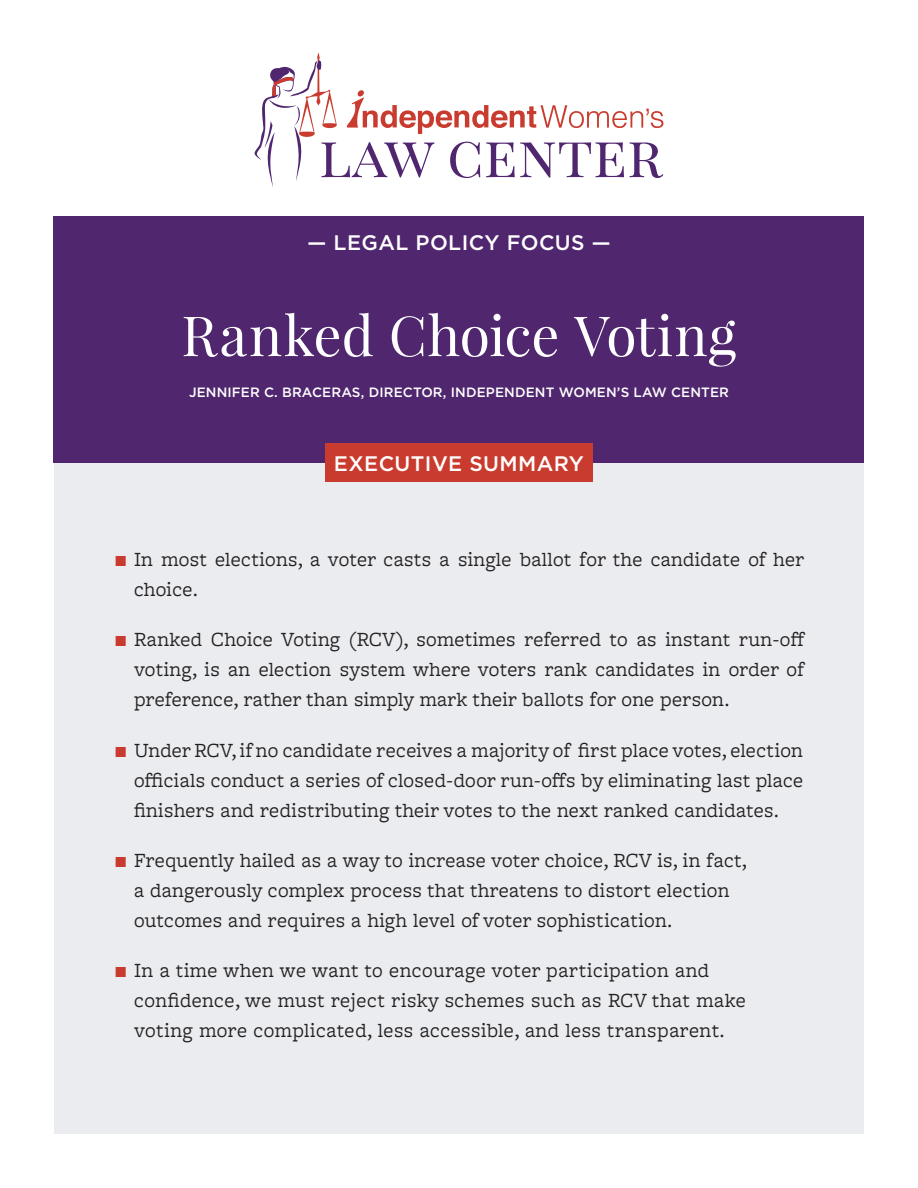
<style>
.page{position:relative;width:918px;height:1188px;background:#fff}
.page>*{position:absolute;margin:0;border:0;box-sizing:border-box;transform-origin:0 0}
.t1{font:55.5px "Playfair Display";color:#fff}
.t2{font:21px/30px "Freight Macro Pro";letter-spacing:.01em;color:#231f20}
.t3{font:500 21px "Gotham";letter-spacing:.02em;color:#fff}
.BY_LINE{font:500 13.5px "Gotham";letter-spacing:.01em;color:#fff}
.s1{font-size:24px;color:#c93b2e}
</style>
<div class="page">
<svg style="left:254px;top:53px;width:409px;height:134px"></svg>
<div style="left:54px;top:387px;width:810px;height:747px;background:#eaecef"></div>
<div style="left:54px;top:216px;width:810px;height:246px;background:#50266f"></div>
<div style="left:325px;top:443px;width:268px;height:39px;background:#c93b2e"></div>
<p class="t3" style="left:308px;top:229px;width:305px">— LEGAL POLICY FOCUS —</p>
<p class="t1" style="left:181px;top:301px;width:557px">Ranked Choice Voting</p>
<p class="BY_LINE" style="left:189px;top:383px;width:541px">JENNIFER C. BRACERAS, DIRECTOR, INDEPENDENT WOMEN’S LAW CENTER</p>
<p class="t3" style="left:334px;top:449px;width:252px">EXECUTIVE SUMMARY</p>
<p class="t2" style="left:134px;top:544px;width:672px;text-indent:-19px"><span class="s1">P</span> In most elections, a voter casts a single ballot for the candidate of her choice.</p>
<p class="t2" style="left:134px;top:624px;width:673px;text-align:justify;text-indent:-19px"><span class="s1">P</span> Ranked Choice Voting (RCV), sometimes referred to as instant run-off voting, is an election system where voters rank candidates in order of preference, rather than simply mark their ballots for one person.</p>
<p class="t2" style="left:134px;top:734px;width:671px;text-align:justify;text-indent:-19px"><span class="s1">P</span> Under RCV, if no candidate receives a majority of first place votes, election officials conduct a series of closed-door run-offs by eliminating last place finishers and redistributing their votes to the next ranked candidates.</p>
<p class="t2" style="left:134px;top:844px;width:615px;text-indent:-19px"><span class="s1">P</span> Frequently hailed as a way to increase voter choice, RCV is, in fact, a dangerously complex process that threatens to distort election outcomes and requires a high level of voter sophistication.</p>
<p class="t2" style="left:134px;top:955px;width:613px;text-indent:-19px"><span class="s1">P</span> In a time when we want to encourage voter participation and confidence, we must reject risky schemes such as RCV that make voting more complicated, less accessible, and less transparent.</p>
</div>
